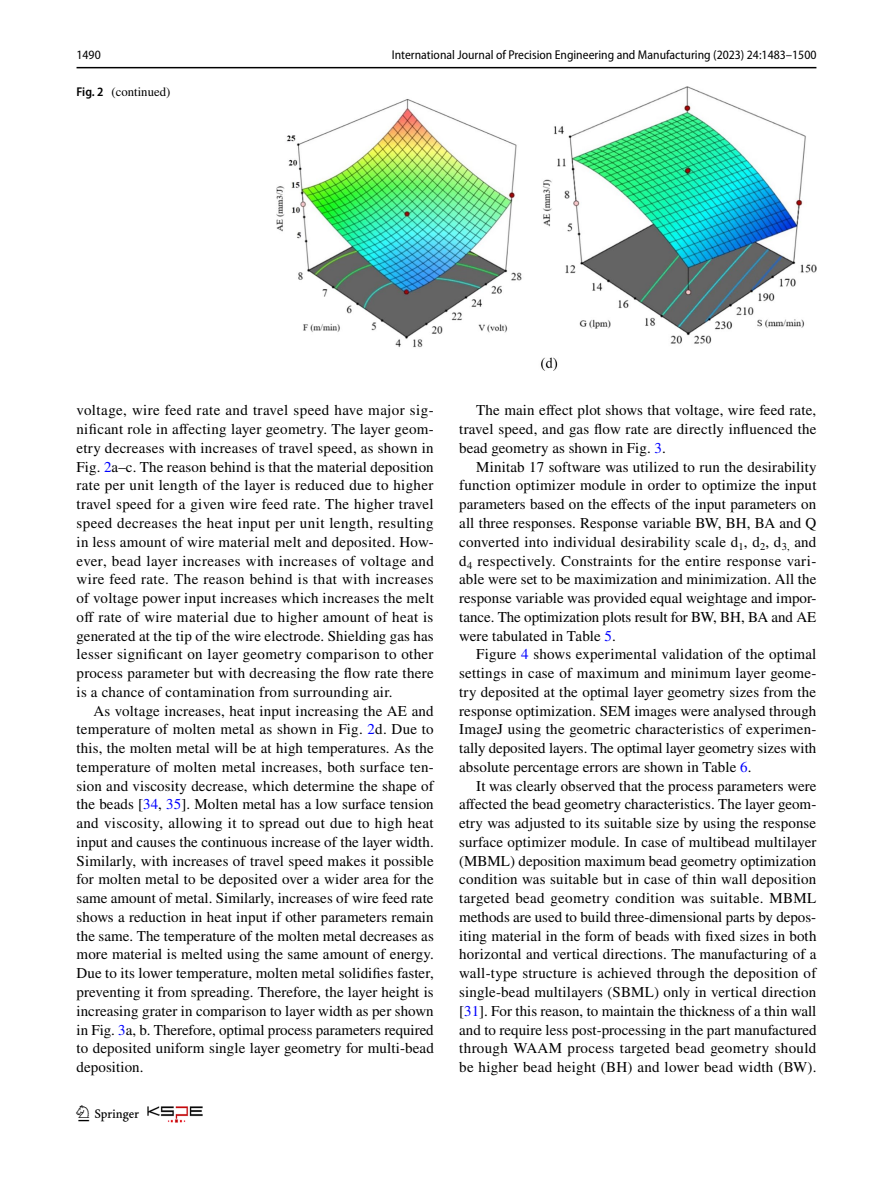
<style>
.page{position:relative;width:893px;height:1187px;background:#fff}
.page>*{position:absolute;margin:0;border:0;box-sizing:border-box;transform-origin:0 0}
.t1{font:22.5px "Springnew Regular 2";color:#000}
.t2{font:15px/18.8px "STIX";letter-spacing:.01em;color:#000;text-align:justify}
.t3{font:semi-condensed 12.75px "Myriad Pro";color:#000}
.t4{font:12.75px "STIX";color:#000}
.s1{font-family:"Myriad Pro";font-weight:600;font-stretch:semi-condensed}
.s2{color:#00f}
</style>
<div class="page">
<hr style="left:77px;top:67px;width:739px;height:1px;background:#000">
<img style="left:148px;top:1106px;width:54px;height:16px">
<img style="left:276px;top:87px;width:540px;height:284px">
<p class="t3" style="left:77px;top:48px;width:26px">1490</p>
<p class="t3" style="left:392px;top:48px;width:426px">International Journal of Precision Engineering and Manufacturing (2023) 24:1483–1500</p>
<p class="t4" style="left:77px;top:83px;width:95px"><span class="s1">Fig. 2</span> (continued)</p>
<p class="t2" style="left:77px;top:402px;width:359px">voltage, wire feed rate and travel speed have major sig&shy;nificant role in affecting layer geometry. The layer geom&shy;etry decreases with increases of travel speed, as shown in Fig. <span class="s2">2</span>a–c. The reason behind is that the material deposition rate per unit length of the layer is reduced due to higher travel speed for a given wire feed rate. The higher travel speed decreases the heat input per unit length, resulting in less amount of wire material melt and deposited. How&shy;ever, bead layer increases with increases of voltage and wire feed rate. The reason behind is that with increases of voltage power input increases which increases the melt off rate of wire material due to higher amount of heat is generated at the tip of the wire electrode. Shielding gas has lesser significant on layer geometry comparison to other process parameter but with decreasing the flow rate there is a chance of contamination from surrounding air.</p>
<p class="t2" style="left:77px;top:702px;width:359px;text-indent:17px">As voltage increases, heat input increasing the AE and temperature of molten metal as shown in Fig. <span class="s2">2</span>d. Due to this, the molten metal will be at high temperatures. As the temperature of molten metal increases, both surface ten&shy;sion and viscosity decrease, which determine the shape of the beads [<span class="s2">34</span>, <span class="s2">35</span>]. Molten metal has a low surface tension and viscosity, allowing it to spread out due to high heat input and causes the continuous increase of the layer width.<br>Similarly, with increases of travel speed makes it possible for molten metal to be deposited over a wider area for the same amount of metal. Similarly, increases of wire feed rate shows a reduction in heat input if other parameters remain the same. The temperature of the molten metal decreases as more material is melted using the same amount of energy.<br>Due to its lower temperature, molten metal solidifies faster, preventing it from spreading. Therefore, the layer height is increasing grater in comparison to layer width as per shown in Fig. <span class="s2">3</span>a, b. Therefore, optimal process parameters required to deposited uniform single layer geometry for multi-bead deposition.</p>
<h1 class="t1" style="left:79px;top:1096px;width:62px">1 3</h1>
<p class="t2" style="left:459px;top:402px;width:359px;text-indent:17px">The main effect plot shows that voltage, wire feed rate, travel speed, and gas flow rate are directly influenced the bead geometry as shown in Fig. <span class="s2">3</span>.</p>
<p class="t2" style="left:459px;top:458px;width:359px;text-indent:17px">Minitab 17 software was utilized to run the desirability function optimizer module in order to optimize the input parameters based on the effects of the input parameters on all three responses. Response variable BW, BH, BA and Q converted into individual desirability scale d<sub>1</sub>, d<sub>2</sub>, d<sub>3,</sub> and d<sub>4</sub> respectively. Constraints for the entire response vari&shy;able were set to be maximization and minimization. All the response variable was provided equal weightage and impor&shy;tance. The optimization plots result for BW, BH, BA and AE were tabulated in Table <span class="s2">5</span>.</p>
<p class="t2" style="left:459px;top:646px;width:359px;text-indent:17px">Figure <span class="s2">4</span> shows experimental validation of the optimal settings in case of maximum and minimum layer geome&shy;try deposited at the optimal layer geometry sizes from the response optimization. SEM images were analysed through ImageJ using the geometric characteristics of experimen&shy;tally deposited layers. The optimal layer geometry sizes with absolute percentage errors are shown in Table <span class="s2">6</span>.</p>
<p class="t2" style="left:459px;top:777px;width:359px;text-indent:17px">It was clearly observed that the process parameters were affected the bead geometry characteristics. The layer geom&shy;etry was adjusted to its suitable size by using the response surface optimizer module. In case of multibead multilayer (MBML) deposition maximum bead geometry optimization condition was suitable but in case of thin wall deposition targeted bead geometry condition was suitable. MBML methods are used to build three-dimensional parts by depos&shy;iting material in the form of beads with fixed sizes in both horizontal and vertical directions. The manufacturing of a wall-type structure is achieved through the deposition of single-bead multilayers (SBML) only in vertical direction [<span class="s2">31</span>]. For this reason, to maintain the thickness of a thin wall and to require less post-processing in the part manufactured through WAAM process targeted bead geometry should be higher bead height (BH) and lower bead width (BW).</p>
</div>
